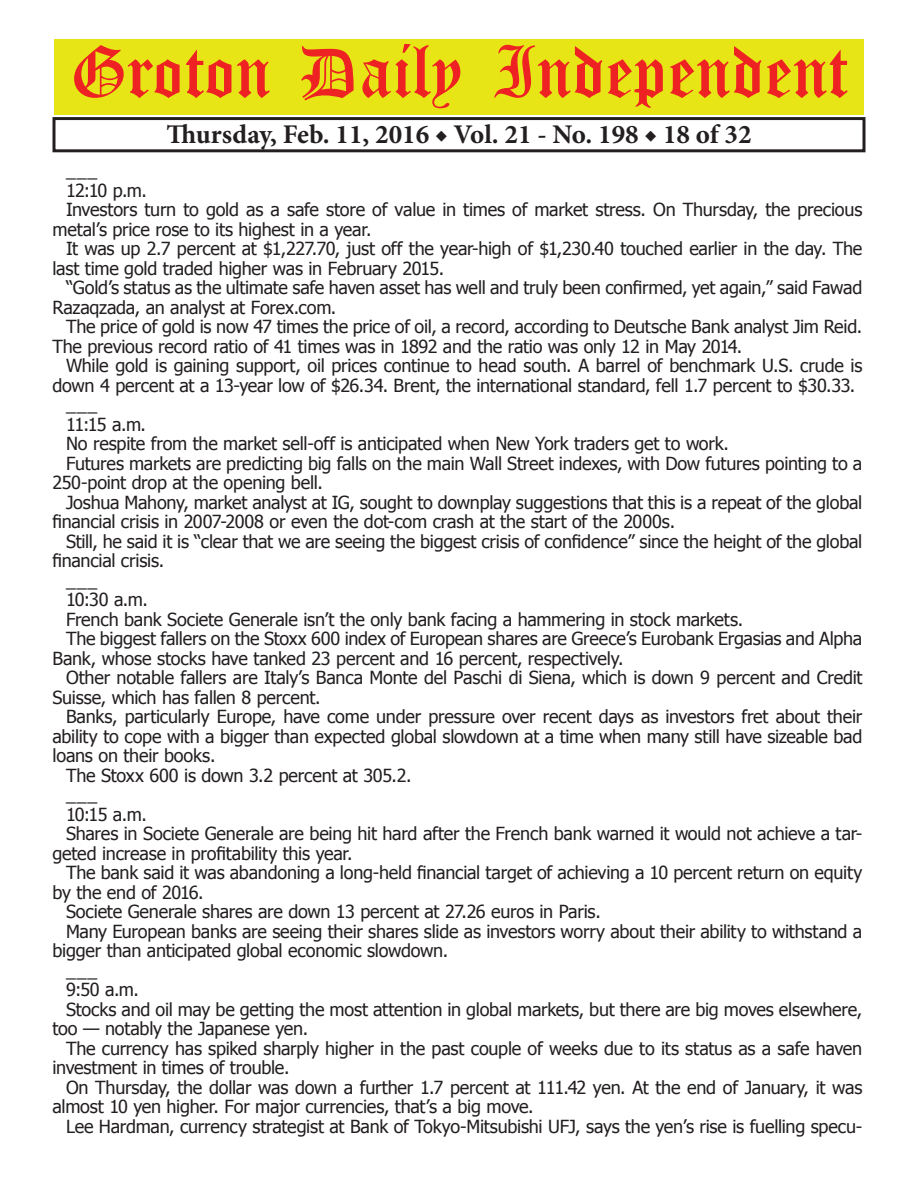
<style>
.page{position:relative;width:918px;height:1188px;background:#fff}
.page>*{position:absolute;margin:0;border:0;box-sizing:border-box;transform-origin:0 0}
.t1{font:54px "Old English Five";color:#ee2123}
.t2{font:700 27px "Minion Pro";color:#231f20}
.t3{font:18px "Tahoma";letter-spacing:-.01em;color:#231f20}
</style>
<div class="page">
<div style="left:52px;top:117px;width:814px;height:35px;border:3px solid #231f20"></div>
<div style="left:54px;top:40px;width:810px;height:75px;background:#e7e515"></div>
<h1 class="t1" style="left:70px;top:47px;width:779px">Groton Daily Independent</h1>
<h2 class="t2" style="left:166px;top:116px;width:587px">Thursday, Feb. 11, 2016 ◆ Vol. 21 - No. 198 ◆ 18 of 32</h2>
<p class="t3" style="left:66px;top:159px;width:33px">___</p>
<p class="t3" style="left:66px;top:178px;width:82px">12:10 p.m.</p>
<p class="t3" style="left:66px;top:198px;width:798px">Investors turn to gold as a safe store of value in times of market stress. On Thursday, the precious</p>
<p class="t3" style="left:52px;top:217px;width:321px">metal’s price rose to its highest in a year.</p>
<p class="t3" style="left:66px;top:237px;width:798px">It was up 2.7 percent at $1,227.70, just off the year-high of $1,230.40 touched earlier in the day. The</p>
<p class="t3" style="left:52px;top:256px;width:393px">last time gold traded higher was in February 2015.</p>
<p class="t3" style="left:66px;top:276px;width:798px">“Gold’s status as the ultimate safe haven asset has well and truly been confirmed, yet again,” said Fawad</p>
<p class="t3" style="left:52px;top:295px;width:285px">Razaqzada, an analyst at Forex.com.</p>
<p class="t3" style="left:66px;top:315px;width:798px">The price of gold is now 47 times the price of oil, a record, according to Deutsche Bank analyst Jim Reid.</p>
<p class="t3" style="left:52px;top:334px;width:691px">The previous record ratio of 41 times was in 1892 and the ratio was only 12 in May 2014.</p>
<p class="t3" style="left:66px;top:354px;width:798px">While gold is gaining support, oil prices continue to head south. A barrel of benchmark U.S. crude is</p>
<p class="t3" style="left:52px;top:373px;width:804px">down 4 percent at a 13-year low of $26.34. Brent, the international standard, fell 1.7 percent to $30.33.</p>
<p class="t3" style="left:66px;top:393px;width:33px">___</p>
<p class="t3" style="left:66px;top:412px;width:82px">11:15 a.m.</p>
<p class="t3" style="left:66px;top:432px;width:665px">No respite from the market sell-off is anticipated when New York traders get to work.</p>
<p class="t3" style="left:66px;top:451px;width:798px">Futures markets are predicting big falls on the main Wall Street indexes, with Dow futures pointing to a</p>
<p class="t3" style="left:52px;top:471px;width:272px">250-point drop at the opening bell.</p>
<p class="t3" style="left:66px;top:490px;width:798px">Joshua Mahony, market analyst at IG, sought to downplay suggestions that this is a repeat of the global</p>
<p class="t3" style="left:52px;top:510px;width:624px">financial crisis in 2007-2008 or even the dot-com crash at the start of the 2000s.</p>
<p class="t3" style="left:66px;top:529px;width:798px">Still, he said it is “clear that we are seeing the biggest crisis of confidence” since the height of the global</p>
<p class="t3" style="left:52px;top:549px;width:113px">financial crisis.</p>
<p class="t3" style="left:66px;top:568px;width:33px">___</p>
<p class="t3" style="left:66px;top:588px;width:83px">10:30 a.m.</p>
<p class="t3" style="left:66px;top:607px;width:679px">French bank Societe Generale isn’t the only bank facing a hammering in stock markets.</p>
<p class="t3" style="left:66px;top:627px;width:798px">The biggest fallers on the Stoxx 600 index of European shares are Greece’s Eurobank Ergasias and Alpha</p>
<p class="t3" style="left:52px;top:646px;width:573px">Bank, whose stocks have tanked 23 percent and 16 percent, respectively.</p>
<p class="t3" style="left:66px;top:666px;width:798px">Other notable fallers are Italy’s Banca Monte del Paschi di Siena, which is down 9 percent and Credit</p>
<p class="t3" style="left:52px;top:685px;width:270px">Suisse, which has fallen 8 percent.</p>
<p class="t3" style="left:66px;top:705px;width:798px">Banks, particularly Europe, have come under pressure over recent days as investors fret about their</p>
<p class="t3" style="left:52px;top:724px;width:811px">ability to cope with a bigger than expected global slowdown at a time when many still have sizeable bad</p>
<p class="t3" style="left:52px;top:744px;width:165px">loans on their books.</p>
<p class="t3" style="left:66px;top:763px;width:347px">The Stoxx 600 is down 3.2 percent at 305.2.</p>
<p class="t3" style="left:66px;top:783px;width:33px">___</p>
<p class="t3" style="left:66px;top:802px;width:82px">10:15 a.m.</p>
<p class="t3" style="left:66px;top:822px;width:798px">Shares in Societe Generale are being hit hard after the French bank warned it would not achieve a tar-</p>
<p class="t3" style="left:52px;top:841px;width:302px">geted increase in profitability this year.</p>
<p class="t3" style="left:66px;top:861px;width:798px">The bank said it was abandoning a long-held financial target of achieving a 10 percent return on equity</p>
<p class="t3" style="left:52px;top:880px;width:153px">by the end of 2016.</p>
<p class="t3" style="left:66px;top:900px;width:536px">Societe Generale shares are down 13 percent at 27.26 euros in Paris.</p>
<p class="t3" style="left:66px;top:919px;width:798px">Many European banks are seeing their shares slide as investors worry about their ability to withstand a</p>
<p class="t3" style="left:52px;top:939px;width:397px">bigger than anticipated global economic slowdown.</p>
<p class="t3" style="left:66px;top:958px;width:33px">___</p>
<p class="t3" style="left:66px;top:978px;width:75px">9:50 a.m.</p>
<p class="t3" style="left:66px;top:997px;width:798px">Stocks and oil may be getting the most attention in global markets, but there are big moves elsewhere,</p>
<p class="t3" style="left:52px;top:1017px;width:257px">too — notably the Japanese yen.</p>
<p class="t3" style="left:66px;top:1036px;width:798px">The currency has spiked sharply higher in the past couple of weeks due to its status as a safe haven</p>
<p class="t3" style="left:52px;top:1056px;width:239px">investment in times of trouble.</p>
<p class="t3" style="left:66px;top:1075px;width:798px">On Thursday, the dollar was down a further 1.7 percent at 111.42 yen. At the end of January, it was</p>
<p class="t3" style="left:52px;top:1095px;width:483px">almost 10 yen higher. For major currencies, that’s a big move.</p>
<p class="t3" style="left:66px;top:1114px;width:798px">Lee Hardman, currency strategist at Bank of Tokyo-Mitsubishi UFJ, says the yen’s rise is fuelling specu-</p>
</div>
